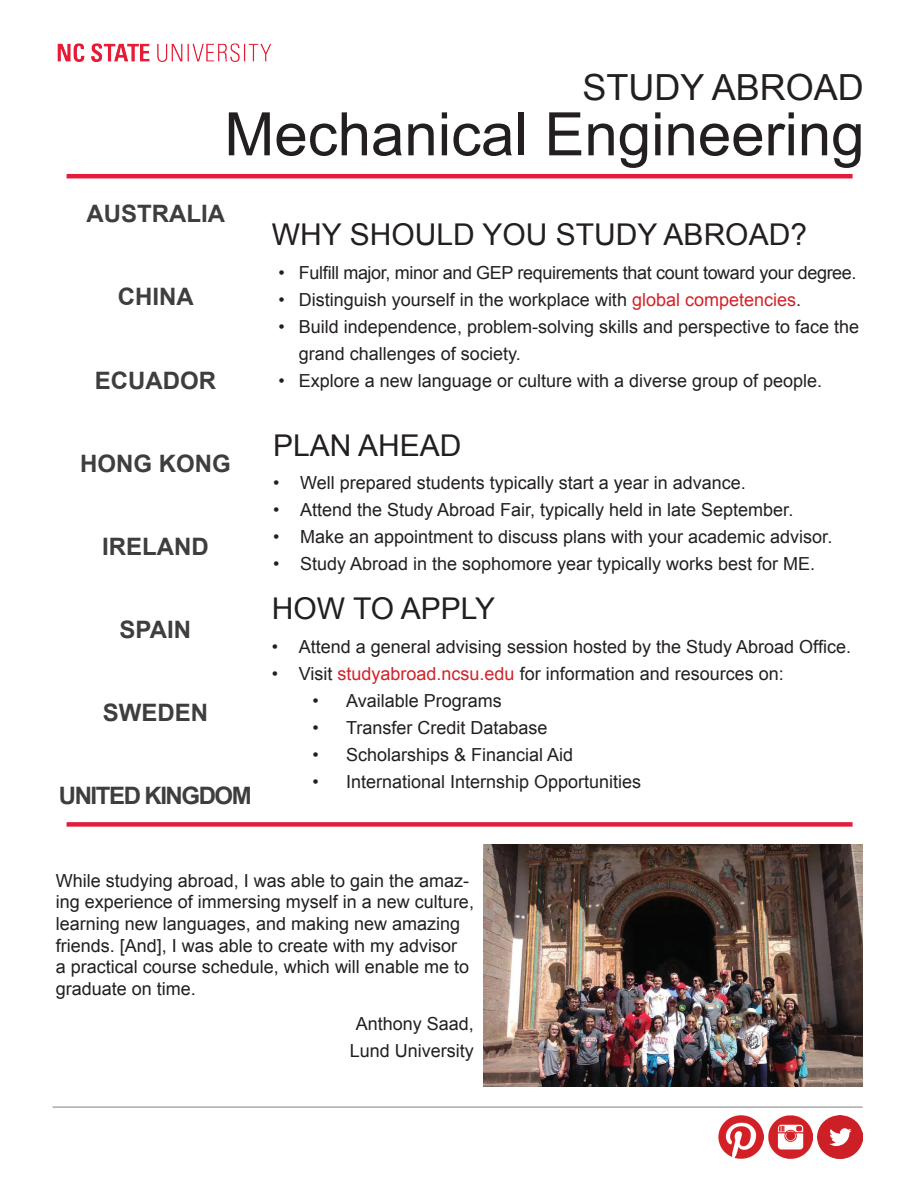
<style>
.page{position:relative;width:918px;height:1188px;background:#fff}
.page>*{position:absolute;margin:0;border:0;box-sizing:border-box;transform-origin:0 0}
.t1{font:60px "Arial";color:#231f20}
.t2{font:36px "Arial";color:#231f20}
.t3{font:30px "Arial";color:#231f20}
.t4{font:700 24px "Arial";color:#3e3e3f}
.t5{font:700 24px "Arial";letter-spacing:-.06em;color:#3e3e3f}
.t6{font:18px/21.6px "Arial";color:#231f20}
.t7{font:18px "Arial";letter-spacing:-.02em;color:#231f20}
.s1{color:#d1232a}
</style>
<div class="page">
<img style="left:57px;top:43px;width:214px;height:19px">
<hr style="left:53px;top:1106px;width:810px;height:2px;background:#a8a9ad">
<img style="left:768px;top:1116px;width:44px;height:43px">
<img style="left:818px;top:1116px;width:44px;height:42px">
<img style="left:719px;top:1116px;width:45px;height:42px">
<img style="left:484px;top:845px;width:379px;height:242px">
<hr style="left:67px;top:174px;width:786px;height:4px;background:#e41c3b">
<div style="left:67px;top:822px;width:786px;height:5px;background:#e41c3b"></div>
<h2 class="t2" style="left:582px;top:64px;width:283px">STUDY ABROAD</h2>
<h1 class="t1" style="left:224px;top:95px;width:642px">Mechanical Engineering</h1>
<h3 class="t4" style="left:86px;top:198px;width:140px">AUSTRALIA</h3>
<h3 class="t4" style="left:118px;top:281px;width:77px">CHINA</h3>
<h3 class="t4" style="left:95px;top:364px;width:123px">ECUADOR</h3>
<h3 class="t4" style="left:80px;top:447px;width:152px">HONG KONG</h3>
<h3 class="t4" style="left:102px;top:530px;width:108px">IRELAND</h3>
<h3 class="t4" style="left:120px;top:613px;width:73px">SPAIN</h3>
<h3 class="t4" style="left:103px;top:697px;width:107px">SWEDEN</h3>
<h3 class="t5" style="left:59px;top:780px;width:194px">UNITED KINGDOM</h3>
<h3 class="t3" style="left:272px;top:215px;width:537px">WHY SHOULD YOU STUDY ABROAD?</h3>
<p class="t7" style="left:279px;top:261px;width:579px">• Fulfill major, minor and GEP requirements that count toward your degree.</p>
<p class="t6" style="left:279px;top:289px;width:524px">• Distinguish yourself in the workplace with <span class="s1">global competencies</span>.</p>
<p class="t6" style="left:299px;top:314px;width:562px;line-height:27px;text-indent:-20px">• Build independence, problem-solving skills and perspective to face the grand challenges of society.</p>
<p class="t6" style="left:279px;top:370px;width:545px">• Explore a new language or culture with a diverse group of people.</p>
<h3 class="t3" style="left:273px;top:426px;width:190px">PLAN AHEAD</h3>
<p class="t6" style="left:273px;top:473px;width:474px">• Well prepared students typically start a year in advance.</p>
<p class="t6" style="left:273px;top:500px;width:522px">• Attend the Study Abroad Fair, typically held in late September.</p>
<p class="t6" style="left:273px;top:527px;width:561px">• Make an appointment to discuss plans with your academic advisor.</p>
<p class="t6" style="left:273px;top:554px;width:544px">• Study Abroad in the sophomore year typically works best for ME.</p>
<h3 class="t3" style="left:272px;top:589px;width:225px">HOW TO APPLY</h3>
<p class="t6" style="left:272px;top:636px;width:581px">• Attend a general advising session hosted by the Study Abroad Office.</p>
<p class="t6" style="left:272px;top:663px;width:513px">• Visit <span class="s1">studyabroad.ncsu.edu</span> for information and resources on:</p>
<p class="t6" style="left:312px;top:690px;width:191px">• Available Programs</p>
<p class="t6" style="left:312px;top:717px;width:237px">• Transfer Credit Database</p>
<p class="t6" style="left:312px;top:744px;width:262px">• Scholarships &amp; Financial Aid</p>
<p class="t6" style="left:312px;top:771px;width:330px">• International Internship Opportunities</p>
<p class="t6" style="left:56px;top:870px;width:420px">While studying abroad, I was able to gain the amaz&shy;ing experience of immersing myself in a new culture, learning new languages, and making new amazing friends. [And], I was able to create with my advisor<br>a practical course schedule, which will enable me to graduate on time.</p>
<p class="t6" style="left:350px;top:1010px;width:126px;line-height:27.6px;text-align:center">Anthony Saad,<br>Lund University</p>
</div>
